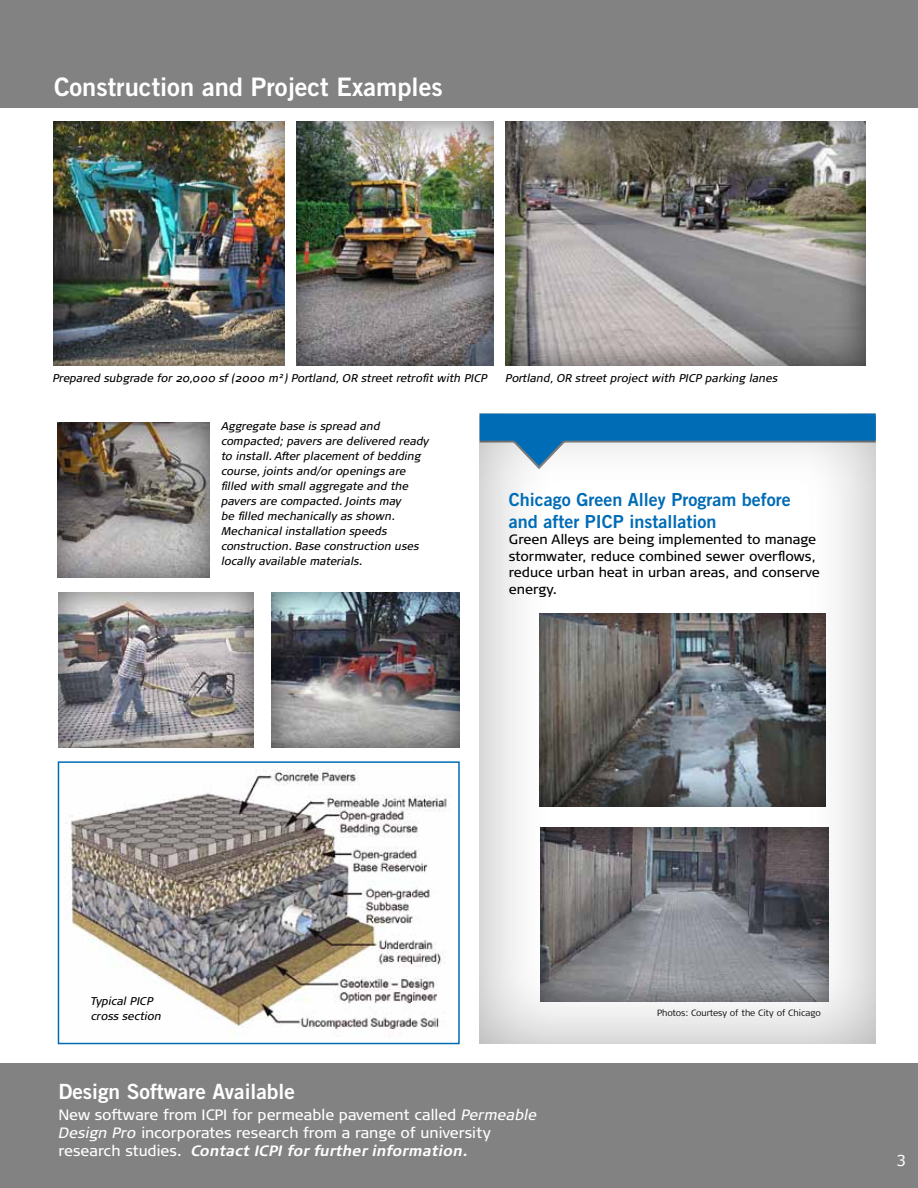
<style>
.page{position:relative;width:918px;height:1188px;background:#fff}
.page>*{position:absolute;margin:0;border:0;box-sizing:border-box;transform-origin:0 0}
.t1{font:25.5px "Trade Gothic Bold Two";color:#fff}
.t2{font:21px "Trade Gothic Bold Two";color:#fff}
.t3{font:18px/21.6px "Trade Gothic Bold Two";color:#006cb6}
.t4{font:15px/18px "Signa Pro";color:#fff}
.t5{font:15px "Verdana";color:#fff}
.t6{font:13.5px/16.5px "Signa Pro";color:#000}
.t7{font:italic 11.25px/15px "Signa Pro";color:#000}
.t8{font:300 9px "Signa Pro";color:#000}
.s1{font-style:italic}
.s2{font-weight:700;font-style:italic}
</style>
<div class="page">
<div style="left:0;top:1063px;width:918px;height:125px;background:#828282"></div>
<div style="left:0;top:0;width:918px;height:108px;background:#828282"></div>
<div style="left:478px;top:412px;width:399px;height:633px;background:#000;opacity:.33"></div>
<svg style="left:480px;top:414px;width:396px;height:55px"></svg>
<img style="left:65px;top:769px;width:382px;height:266px">
<div style="left:58px;top:761px;width:402px;height:283px;border:2px solid #006cb6"></div>
<div style="left:55px;top:420px;width:155px;height:157px;background:#000;opacity:.6"></div>
<div style="left:54px;top:590px;width:199px;height:157px;background:#000;opacity:.6"></div>
<div style="left:269px;top:590px;width:192px;height:157px;background:#000;opacity:.6"></div>
<div style="left:295px;top:120px;width:200px;height:247px;background:#000;opacity:.6"></div>
<div style="left:52px;top:120px;width:236px;height:247px;background:#000;opacity:.6"></div>
<div style="left:504px;top:120px;width:363px;height:247px;background:#000;opacity:.6"></div>
<div style="left:540px;top:827px;width:289px;height:175px;background:#000;opacity:.6"></div>
<div style="left:540px;top:613px;width:286px;height:194px;background:#000;opacity:.6"></div>
<h1 class="t1" style="left:54px;top:71px;width:390px">Construction and Project Examples</h1>
<p class="t7" style="left:53px;top:370px;width:436px">Prepared subgrade for 20,000 sf (2000 m²) Portland, OR street retrofit with PICP</p>
<p class="t7" style="left:221px;top:418px;width:209px">Aggregate base is spread and compacted; pavers are delivered ready to install. After placement of bedding course, joints and/or openings are filled with small aggregate and the pavers are compacted. Joints may<br>be filled mechanically as shown.<br>Mechanical installation speeds construction. Base construction uses locally available materials.</p>
<p class="t7" style="left:506px;top:370px;width:274px">Portland, OR street project with PICP parking lanes</p>
<h3 class="t3" style="left:509px;top:489px;width:283px">Chicago Green Alley Program before and after PICP installation</h3>
<p class="t6" style="left:509px;top:531px;width:313px">Green Alleys are being implemented to manage stormwater, reduce combined sewer overflows, reduce urban heat in urban areas, and conserve energy.</p>
<p class="t7" style="left:91px;top:994px;width:72px">Typical PICP cross section</p>
<h2 class="t2" style="left:58px;top:1078px;width:238px">Design Software Available</h2>
<h3 class="t4" style="left:58px;top:1106px;width:480px">New software from ICPI for permeable pavement called <span class="s1">Permeable<br>Design Pro</span> incorporates research from a range of university research studies. <span class="s2">Contact ICPI for further information.</span></h3>
<p class="t8" style="left:657px;top:1008px;width:165px">Photos: Courtesy of the City of Chicago</p>
<h3 class="t5" style="left:896px;top:1151px;width:11px">3</h3>
</div>
